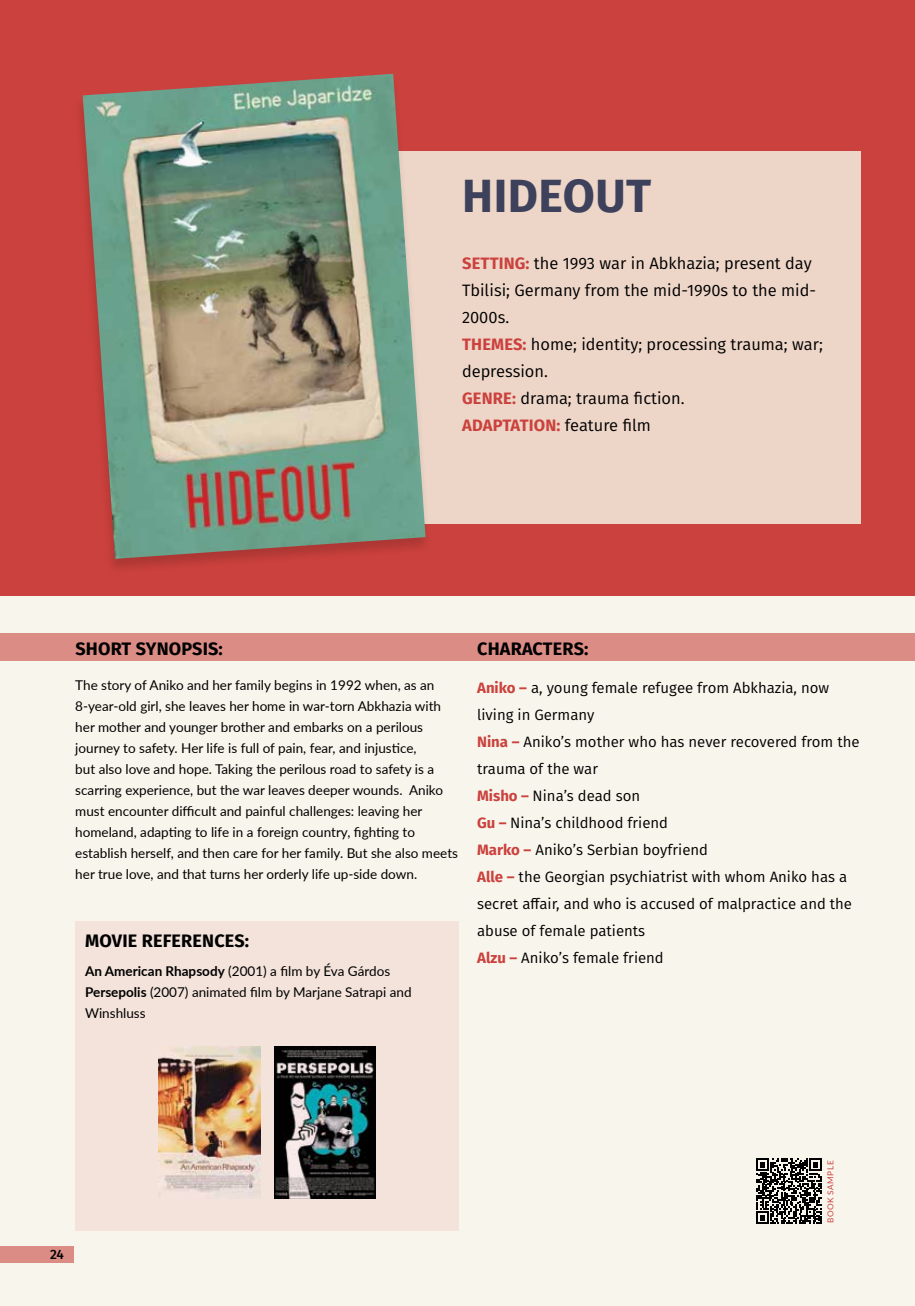
<style>
.page{position:relative;width:915px;height:1306px;background:#fff}
.page>*{position:absolute;margin:0;border:0;box-sizing:border-box;transform-origin:0 0}
.t1{font:700 46.5px "Fira GO";letter-spacing:.01em;color:#3e415c}
.t2{font:700 18px "Fira GO";letter-spacing:.01em;color:#000}
.t3{font:16.5px/27px "Fira GO";color:#000}
.t4{font:15px/27px "Fira GO";color:#000}
.t5{font:13.5px/21px "Lato";color:#000}
.t6{font:500 13.5px "Fira GO";color:#000}
.t7{font:8.25px "Lato";letter-spacing:.05em;color:#cb413d}
.s1{font-weight:700;color:#cb413d}
.s2{font-weight:700}
</style>
<div class="page">
<div style="left:0;top:0;width:914px;height:1305px;background:#f8f6ec"></div>
<div style="left:0;top:0;width:914px;height:595px;background:#cb413d"></div>
<div style="left:138px;top:151px;width:722px;height:372px;background:#edd6c8"></div>
<div style="left:73px;top:74px;width:358px;height:501px;background:#000;opacity:.15"></div>
<img style="left:83px;top:74px;width:342px;height:485px">
<div style="left:0;top:632px;width:914px;height:28px;background:#db8d85"></div>
<svg style="left:75px;top:921px;width:384px;height:309px;background:#d3c4ba"></svg>
<svg style="left:756px;top:1158px;width:65px;height:65px"></svg>
<div style="left:0;top:1246px;width:74px;height:16px;background:#db8d85"></div>
<h1 class="t1" style="left:462px;top:169px;width:190px">HIDEOUT</h1>
<p class="t3" style="left:462px;top:249px;width:362px"><span class="s1">SETTING:</span> the 1993 war in Abkhazia; present day<br>Tbilisi; Germany from the mid-1990s to the mid-<br>2000s.<br><span class="s1">THEMES:</span> home; identity; processing trauma; war; depression.<br><span class="s1">GENRE:</span> drama; trauma fiction.<br><span class="s1">ADAPTATION:</span> feature film</p>
<h2 class="t2" style="left:75px;top:638px;width:149px">SHORT SYNOPSIS:</h2>
<h2 class="t2" style="left:477px;top:638px;width:113px">CHARACTERS:</h2>
<p class="t5" style="left:75px;top:673px;width:384px">The story of Aniko and her family begins in 1992 when, as an 8-year-old girl, she leaves her home in war-torn Abkhazia with her mother and younger brother and embarks on a perilous journey to safety. Her life is full of pain, fear, and injustice,<br>but also love and hope. Taking the perilous road to safety is a scarring experience, but the war leaves deeper wounds. Aniko must encounter difficult and painful challenges: leaving her homeland, adapting to life in a foreign country, fighting to establish herself, and then care for her family. But she also meets her true love, and that turns her orderly life up-side down.</p>
<p class="t4" style="left:477px;top:674px;width:384px"><span class="s1">Aniko –</span> a, young female refugee from Abkhazia, now living in Germany<br><span class="s1">Nina –</span> Aniko’s mother who has never recovered from the trauma of the war<br><span class="s1">Misho –</span> Nina’s dead son<br><span class="s1">Gu –</span> Nina’s childhood friend<br><span class="s1">Marko –</span> Aniko’s Serbian boyfriend<br><span class="s1">Alle –</span> the Georgian psychiatrist with whom Aniko has a secret affair, and who is accused of malpractice and the abuse of female patients<br><span class="s1">Alzu –</span> Aniko’s female friend</p>
<h2 class="t2" style="left:85px;top:930px;width:165px">MOVIE REFERENCES:</h2>
<p class="t5" style="left:85px;top:960px;width:328px"><span class="s2">An American Rhapsody</span> (2001) a film by Éva Gárdos<br><span class="s2">Persepolis</span> (2007) animated film by Marjane Satrapi and<br>Winshluss</p>
<p class="t6" style="left:50px;top:1246px;width:15px">24</p>
<p class="t7" style="left:824px;top:1223px;width:64px;rotate:-90deg">BOOK SAMPLE</p>
</div>
